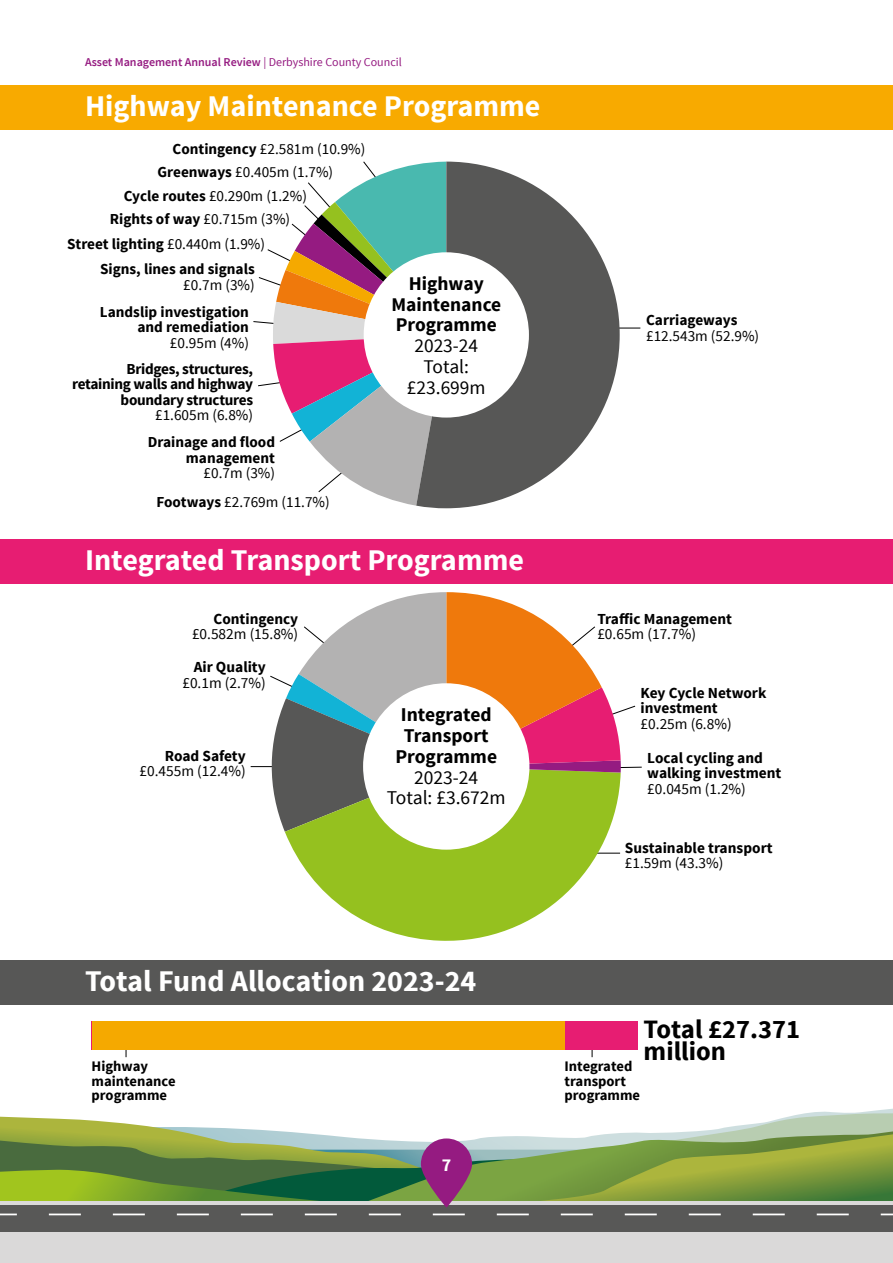
<style>
.page{position:relative;width:893px;height:1263px;background:#fff}
.page>*{position:absolute;margin:0;border:0;box-sizing:border-box;transform-origin:0 0}
.t1{font:700 30px "Source Sans Pro";color:#fff}
.t2{font:700 26.55px/22px "Source Sans Pro";color:#000}
.t3{font:700 19.5px/20.9px "Source Sans Pro";color:#000;text-align:center}
.t4{font:700 19.35px/20.7px "Source Sans Pro";color:#000;text-align:center}
.t5{font:700 18px "Source Sans Pro";color:#fff}
.t6{font:700 15.3px/15.3px "Source Sans Pro";color:#000}
.t7{font:15.3px/15.3px "Source Sans Pro";color:#000;text-align:right}
.t8{font:700 15.15px/15.1px "Source Sans Pro";color:#000;text-align:right}
.t9{font:15.15px/15.1px "Source Sans Pro";color:#000}
.t10{font:700 15.15px/15.1px "Source Sans Pro";letter-spacing:-.02em;color:#000;text-align:right}
.t11{font:700 14.55px/14.5px "Source Sans Pro";color:#000}
.t12{font:600 12px "Source Sans Pro";color:#951b81}
.s1{font-weight:400}
.s2{font-weight:700}
</style>
<div class="page">
<div style="left:0;top:1201px;width:893px;height:62px;background:#dad9d9"></div>
<svg style="left:0;top:1113px;width:893px;height:119px"></svg>
<svg style="left:421px;top:1138px;width:51px;height:70px;background:#913979"></svg>
<div style="left:0;top:85px;width:893px;height:45px;background:#f8aa00"></div>
<div style="left:0;top:539px;width:893px;height:45px;background:#e71d72"></div>
<div style="left:0;top:959px;width:893px;height:45px;background:#575756"></div>
<hr style="left:607px;top:328px;width:33px;height:1px;background:#000">
<svg style="left:253px;top:161px;width:193px;height:345px"></svg>
<svg style="left:416px;top:162px;width:204px;height:346px;fill:#575756"></svg>
<div style="left:364px;top:252px;width:165px;height:166px;background:#fff;border-radius:50%"></div>
<svg style="left:285px;top:832px;width:336px;height:109px;fill:#95c11f"></svg>
<svg style="left:251px;top:592px;width:391px;height:240px"></svg>
<div style="left:363px;top:683px;width:166px;height:167px;background:#fff;border-radius:50%"></div>
<div style="left:92px;top:1021px;width:546px;height:28px;background:#e71d72"></div>
<div style="left:92px;top:1021px;width:472px;height:28px;background:#f5a900"></div>
<p class="t12" style="left:85px;top:55px;width:318px">Asset Management Annual Review <span class="s1">| Derbyshire County Council</span></p>
<h2 class="t1" style="left:85px;top:87px;width:457px">Highway Maintenance Programme</h2>
<p class="t9" style="left:172px;top:142px;width:194px"><span class="s2">Contingency</span> £2.581m (10.9%)</p>
<p class="t9" style="left:158px;top:165px;width:177px"><span class="s2">Greenways</span> £0.405m (1.7%)</p>
<p class="t9" style="left:124px;top:188px;width:185px"><span class="s2">Cycle routes</span> £0.290m (1.2%)</p>
<p class="t8" style="left:110px;top:212px;width:182px">Rights of way <span class="s1">£0.715m (3%)</span></p>
<p class="t8" style="left:67px;top:237px;width:200px">Street lighting <span class="s1">£0.440m (1.9%)</span></p>
<p class="t8" style="left:100px;top:262px;width:156px">Signs, lines and signals <span class="s1">£0.7m (3%)</span></p>
<p class="t8" style="left:100px;top:305px;width:151px">Landslip investigation and remediation <span class="s1">£0.95m (4%)</span></p>
<p class="t10" style="left:72px;top:362px;width:182px">Bridges, structures, retaining walls and highway boundary structures <span class="s1">£1.605m (6.8%)</span></p>
<p class="t8" style="left:148px;top:435px;width:129px">Drainage and flood management <span class="s1">£0.7m (3%)</span></p>
<p class="t9" style="left:156px;top:494px;width:175px"><span class="s2">Footways</span> £2.769m (11.7%)</p>
<p class="t4" style="left:391px;top:274px;width:111px">Highway<br>Maintenance<br>Programme<br><span class="s1">2023-24<br>Total: £23.699m</span></p>
<h2 class="t1" style="left:85px;top:541px;width:440px">Integrated Transport Programme</h2>
<p class="t7" style="left:192px;top:612px;width:108px"><span class="s2">Contingency </span>£0.582m (15.8%)</p>
<p class="t7" style="left:182px;top:660px;width:85px"><span class="s2">Air Quality </span>£0.1m (2.7%)</p>
<p class="t7" style="left:140px;top:748px;width:108px"><span class="s2">Road Safety </span>£0.455m (12.4%)</p>
<p class="t3" style="left:387px;top:705px;width:121px">Integrated<br>Transport<br>Programme<br><span class="s1">2023-24<br>Total: £3.672m</span></p>
<p class="t9" style="left:646px;top:313px;width:115px"><span class="s2">Carriageways </span>£12.543m (52.9%)</p>
<p class="t6" style="left:597px;top:612px;width:136px">Traffic Management <span class="s1">£0.65m (17.7%)</span></p>
<p class="t6" style="left:641px;top:686px;width:127px">Key Cycle Network investment <span class="s1">£0.25m (6.8%)</span></p>
<p class="t6" style="left:647px;top:751px;width:136px">Local cycling and walking investment <span class="s1">£0.045m (1.2%)</span></p>
<p class="t6" style="left:625px;top:841px;width:149px">Sustainable transport <span class="s1">£1.59m (43.3%)</span></p>
<h2 class="t1" style="left:85px;top:961px;width:393px">Total Fund Allocation 2023-24</h2>
<p class="t11" style="left:92px;top:1059px;width:85px">Highway maintenance programme</p>
<p class="t5" style="left:442px;top:1154px;width:11px">7</p>
<p class="t2" style="left:644px;top:1019px;width:158px">Total £27.371 million</p>
<p class="t11" style="left:565px;top:1059px;width:77px">Integrated transport programme</p>
</div>
